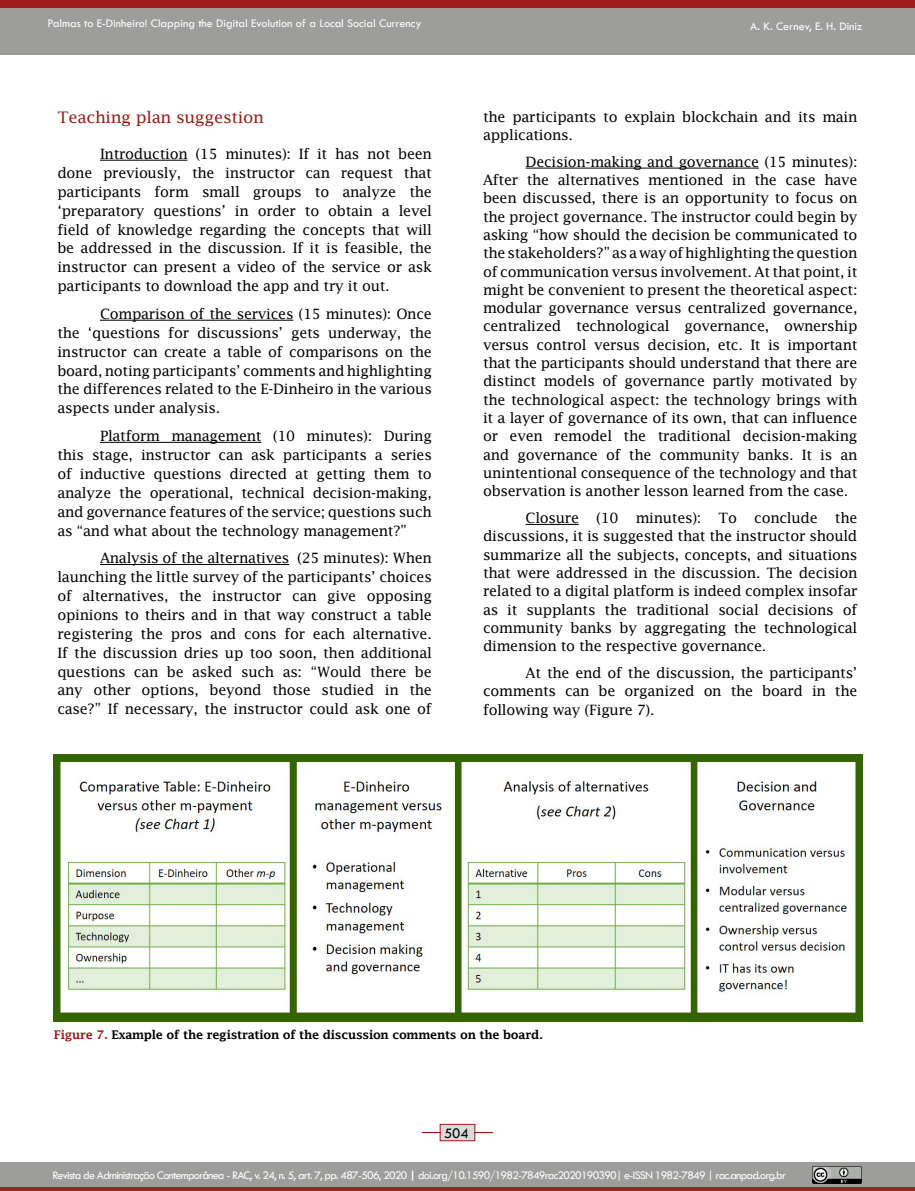
<style>
.page{position:relative;width:915px;height:1191px;background:#fff}
.page>*{position:absolute;margin:0;border:0;box-sizing:border-box;transform-origin:0 0}
.t1{font:15.9px "Lucida Fax";letter-spacing:-.02em;color:#9d1a18;scale:1.04 1}
.t2{font:15px "Tw Cen";color:#000}
.t3{font:14.25px/18.3px "Lucida Fax";letter-spacing:-.02em;color:#000;text-align:justify}
.t4{font:12px "Tw Cen";letter-spacing:-.06em;color:#fff}
.t5{font:12px "Tw Cen";color:#fff}
.t6{font:600 12px "Lucida Fax";letter-spacing:-.02em;color:#000}
.s1{color:#9d1a18}
.s2{font-style:italic}
.s3{font-weight:700}
</style>
<div class="page">
<svg style="left:422px;top:1123px;width:71px;height:18px"></svg>
<div style="left:0;top:1162px;width:914px;height:25px;background:#9d9d9c"></div>
<hr style="left:0;top:1187px;width:914px;height:4px;background:#a0211f">
<img style="left:812px;top:1166px;width:48px;height:17px">
<div style="left:0;top:0;width:914px;height:54px;background:#9d9d9c"></div>
<div style="left:0;top:0;width:914px;height:7px;background:#9d1a18"></div>
<hr style="left:100px;top:160px;width:87px;height:1px;background:#000">
<hr style="left:100px;top:320px;width:193px;height:1px;background:#000">
<hr style="left:100px;top:442px;width:161px;height:1px;background:#000">
<hr style="left:100px;top:564px;width:189px;height:1px;background:#000">
<hr style="left:525px;top:168px;width:233px;height:1px;background:#000">
<hr style="left:525px;top:524px;width:53px;height:1px;background:#000">
<img style="left:54px;top:755px;width:808px;height:266px">
<p class="t5" style="left:48px;top:16px;width:375px">Palmas to E-Dinheiro! Clapping the Digital Evolution of a Local Social Currency</p>
<p class="t5" style="left:750px;top:19px;width:114px">A. K. Cernev, E. H. Diniz</p>
<p class="t1" style="left:57px;top:108px;width:200px">Teaching plan suggestion</p>
<p class="t3" style="left:57px;top:144px;width:376px;line-height:18.9px;text-indent:43px">Introduction (15 minutes): If it has not been done previously, the instructor can request that participants form small groups to analyze the ‘preparatory questions’ in order to obtain a level field of knowledge regarding the concepts that will be addressed in the discussion. If it is feasible, the instructor can present a video of the service or ask participants to download the app and try it out.</p>
<p class="t3" style="left:57px;top:304px;width:376px;line-height:18.9px;text-indent:43px">Comparison of the services (15 minutes): Once the ‘questions for discussions’ gets underway, the instructor can create a table of comparisons on the board, noting participants’ comments and highlighting the differences related to the E-Dinheiro in the various aspects under analysis.</p>
<p class="t3" style="left:57px;top:426px;width:376px;line-height:18.9px;text-indent:43px">Platform management (10 minutes): During this stage, instructor can ask participants a series of inductive questions directed at getting them to analyze the operational, technical decision-making, and governance features of the service; questions such as “and what about the technology management?”</p>
<p class="t3" style="left:57px;top:548px;width:376px;line-height:18.9px;text-indent:43px">Analysis of the alternatives (25 minutes): When launching the little survey of the participants’ choices of alternatives, the instructor can give opposing opinions to theirs and in that way construct a table registering the pros and cons for each alternative.<br>If the discussion dries up too soon, then additional questions can be asked such as: “Would there be any other options, beyond those studied in the case?” If necessary, the instructor could ask one of</p>
<p class="t3" style="left:483px;top:107px;width:376px">the participants to explain blockchain and its main applications.</p>
<p class="t3" style="left:483px;top:152px;width:376px;text-indent:43px">Decision-making and governance (15 minutes):<br>After the alternatives mentioned in the case have been discussed, there is an opportunity to focus on the project governance. The instructor could begin by asking “how should the decision be communicated to the stakeholders?” as a way of highlighting the question of communication versus involvement. At that point, it might be convenient to present the theoretical aspect: modular governance versus centralized governance, centralized technological governance, ownership versus control versus decision, etc. It is important that the participants should understand that there are distinct models of governance partly motivated by the technological aspect: the technology brings with it a layer of governance of its own, that can influence or even remodel the traditional decision-making and governance of the community banks. It is an unintentional consequence of the technology and that observation is another lesson learned from the case.</p>
<p class="t3" style="left:483px;top:508px;width:376px;text-indent:43px">Closure (10 minutes): To conclude the discussions, it is suggested that the instructor should summarize all the subjects, concepts, and situations that were addressed in the discussion. The decision related to a digital platform is indeed complex insofar as it supplants the traditional social decisions of community banks by aggregating the technological dimension to the respective governance.</p>
<p class="t3" style="left:483px;top:663px;width:376px;text-indent:43px">At the end of the discussion, the participants’ comments can be organized on the board in the following way (Figure 7).</p>
<p class="t6" style="left:54px;top:1027px;width:490px"><span class="s1">Figure 7.</span> Example of the registration of the discussion comments on the board<span class="s2">.</span></p>
<p class="t2" style="left:444px;top:1124px;width:26px">504</p>
<p class="t4" style="left:53px;top:1167px;width:734px">Revista de Administração Contemporânea - RAC, v. 24, n. 5, art. 7, pp. 487-506, 2020 <span class="s3">|</span> doi.org/10.1590/1982-7849rac2020190390| e-ISSN 1982-7849 | rac.anpad.org.br</p>
</div>
